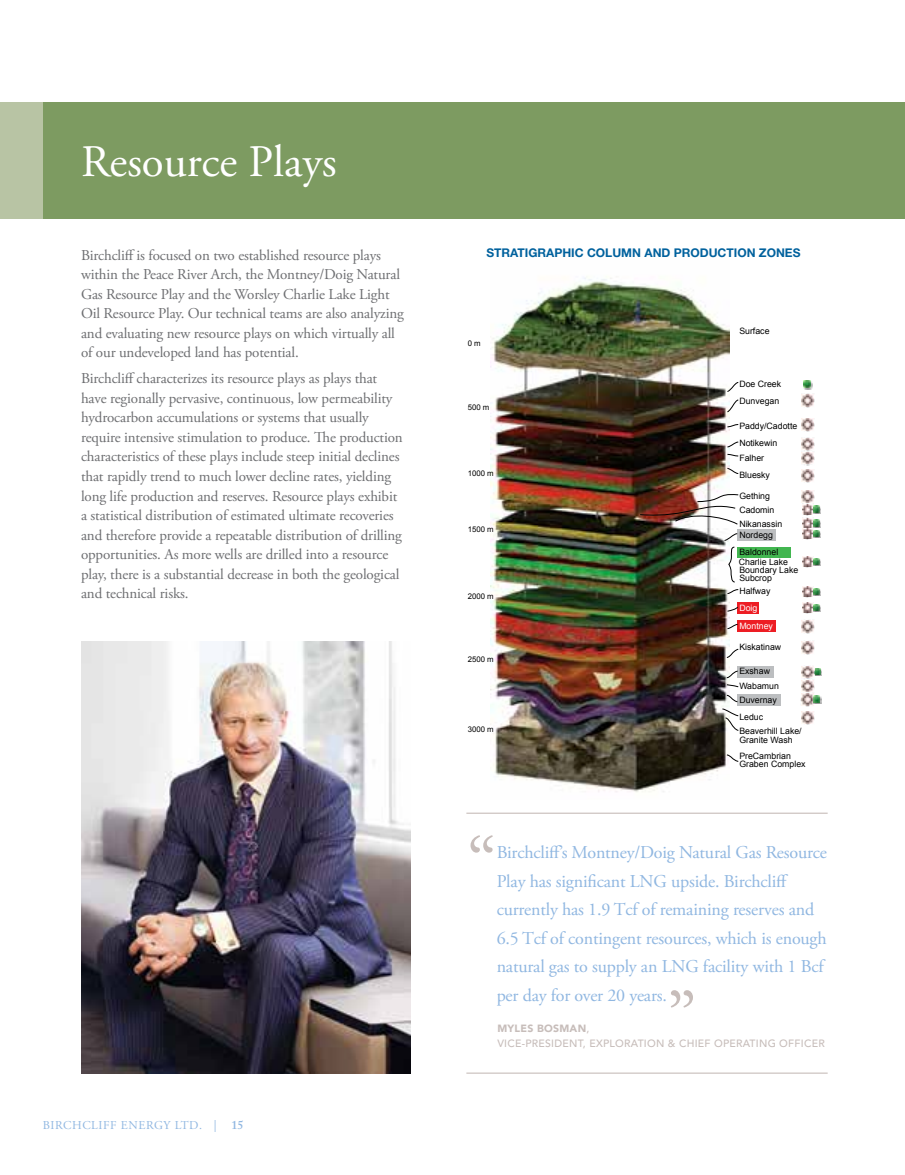
<style>
.page{position:relative;width:905px;height:1175px;background:#fff}
.page>*{position:absolute;margin:0;border:0;box-sizing:border-box;transform-origin:0 0}
.t1{font:75px "Adobe Garamond Pro";color:#c7bdba}
.t2{font:45px "Adobe Garamond Pro";color:#fff}
.t3{font:18px/28.5px "Adobe Garamond Pro";letter-spacing:-.01em;color:#90b7e1}
.t4{font:15px/19.5px "Adobe Garamond Pro";letter-spacing:-.01em;color:#6d6e71}
.t5{font:700 12px "Helvetica Neue LT Std";color:#00619d}
.t6{font:12px "Adobe Garamond Pro";letter-spacing:.05em;color:#90b7e1}
.t7{font:600 12px "Adobe Caslon Pro";color:#90b7e1}
.t8{font:500 10.5px "Avenir LT Std";letter-spacing:.025em;color:#c7bdba}
.t9{font:900 10.5px "Avenir";letter-spacing:.025em;color:#c7bdba}
.t10{font:8.7px/17.5px "Arial";color:#000}
.t11{font:8.7px/17.5px "Arial";color:#fff}
.t12{font:7.8px "Arial";color:#000}
.s1{font-family:"Avenir LT Std";font-weight:500}
</style>
<div class="page">
<img style="left:81px;top:641px;width:330px;height:432px">
<img style="left:490px;top:278px;width:239px;height:515px">
<svg style="left:801px;top:641px;width:13px;height:13px"></svg>
<img style="left:801px;top:418px;width:13px;height:14px">
<svg style="left:801px;top:419px;width:12px;height:11px"></svg>
<img style="left:807px;top:437px;width:7px;height:25px">
<img style="left:801px;top:469px;width:13px;height:14px">
<svg style="left:801px;top:438px;width:12px;height:43px"></svg>
<svg style="left:801px;top:490px;width:19px;height:50px"></svg>
<svg style="left:802px;top:556px;width:18px;height:12px"></svg>
<svg style="left:802px;top:586px;width:18px;height:27px"></svg>
<img style="left:801px;top:394px;width:13px;height:13px">
<svg style="left:801px;top:380px;width:12px;height:26px"></svg>
<svg style="left:801px;top:620px;width:13px;height:13px"></svg>
<img style="left:800px;top:699px;width:14px;height:7px">
<svg style="left:801px;top:711px;width:13px;height:13px"></svg>
<svg style="left:801px;top:666px;width:20px;height:39px"></svg>
<div style="left:737px;top:547px;width:54px;height:10px;background:#42b650"></div>
<div style="left:737px;top:620px;width:39px;height:12px;background:#ed1d24"></div>
<div style="left:737px;top:602px;width:22px;height:12px;background:#ed1d24"></div>
<div style="left:737px;top:666px;width:36px;height:12px;background:#bcbec0"></div>
<div style="left:737px;top:529px;width:39px;height:12px;background:#bcbec0"></div>
<div style="left:737px;top:694px;width:44px;height:12px;background:#bcbec0"></div>
<svg style="left:726px;top:754px;width:12px;height:8px"></svg>
<svg style="left:721px;top:708px;width:18px;height:23px"></svg>
<svg style="left:726px;top:694px;width:12px;height:8px"></svg>
<svg style="left:726px;top:684px;width:12px;height:3px"></svg>
<svg style="left:726px;top:670px;width:12px;height:8px"></svg>
<svg style="left:726px;top:648px;width:12px;height:10px"></svg>
<svg style="left:726px;top:624px;width:12px;height:5px"></svg>
<svg style="left:726px;top:606px;width:12px;height:6px"></svg>
<svg style="left:726px;top:589px;width:12px;height:5px"></svg>
<svg style="left:639px;top:493px;width:99px;height:32px"></svg>
<svg style="left:726px;top:468px;width:12px;height:6px"></svg>
<svg style="left:727px;top:454px;width:11px;height:2px"></svg>
<svg style="left:726px;top:441px;width:12px;height:6px"></svg>
<svg style="left:727px;top:424px;width:11px;height:3px"></svg>
<svg style="left:726px;top:399px;width:12px;height:13px"></svg>
<svg style="left:726px;top:382px;width:12px;height:10px"></svg>
<svg style="left:724px;top:533px;width:13px;height:49px"></svg>
<hr style="left:466px;top:1072px;width:361px;height:1px;background:#c7bdba">
<div style="left:43px;top:103px;width:861px;height:116px;background:#7d9b61"></div>
<div style="left:0;top:103px;width:43px;height:116px;background:#b8c4a4"></div>
<hr style="left:466px;top:812px;width:361px;height:1px;background:#c7bdba">
<h2 class="t2" style="left:81px;top:134px;width:257px">Resource Plays</h2>
<p class="t4" style="left:81px;top:246px;width:301px">Birchcliff is focused on two established resource plays</p>
<p class="t5" style="left:486px;top:246px;width:316px">STRATIGRAPHIC COLUMN AND PRODUCTION ZONES</p>
<p class="t4" style="left:81px;top:265px;width:324px">within the Peace River Arch, the Montney/Doig Natural Gas Resource Play and the Worsley Charlie Lake Light Oil Resource Play. Our technical teams are also analyzing and evaluating new resource plays on which virtually all of our undeveloped land has potential.</p>
<p class="t4" style="left:81px;top:369px;width:323px">Birchcliff characterizes its resource plays as plays that have regionally pervasive, continuous, low permeability hydrocarbon accumulations or systems that usually require intensive stimulation to produce. The production characteristics of these plays include steep initial declines that rapidly trend to much lower decline rates, yielding long life production and reserves. Resource plays exhibit a statistical distribution of estimated ultimate recoveries and therefore provide a repeatable distribution of drilling opportunities. As more wells are drilled into a resource play, there is a substantial decrease in both the geological and technical risks.</p>
<p class="t10" style="left:739px;top:322px;width:32px">Surface</p>
<p class="t12" style="left:467px;top:338px;width:14px">0 m</p>
<p class="t10" style="left:739px;top:375px;width:43px">Doe Creek<br>Dunvegan</p>
<p class="t10" style="left:739px;top:417px;width:59px">Paddy/Cadotte<br>Notikewin</p>
<p class="t10" style="left:739px;top:449px;width:32px">Falher<br>Bluesky</p>
<p class="t10" style="left:739px;top:489px;width:44px;line-height:14px">Gething<br>Cadomin<br>Nikanassin</p>
<p class="t10" style="left:739px;top:526px;width:35px">Nordegg</p>
<p class="t10" style="left:738px;top:553px;width:51px">Charlie Lake</p>
<p class="t10" style="left:739px;top:582px;width:33px">Halfway</p>
<p class="t11" style="left:739px;top:599px;width:35px">Doig<br>Montney</p>
<p class="t10" style="left:739px;top:638px;width:43px">Kiskatinaw</p>
<p class="t10" style="left:739px;top:662px;width:32px">Exshaw</p>
<p class="t10" style="left:739px;top:691px;width:39px">Duvernay</p>
<p class="t12" style="left:467px;top:402px;width:23px">500 m</p>
<p class="t12" style="left:467px;top:468px;width:27px">1000 m</p>
<p class="t12" style="left:467px;top:524px;width:27px">1500 m</p>
<p class="t10" style="left:739px;top:543px;width:60px">Baldonnel<br>Boundary Lake</p>
<p class="t10" style="left:739px;top:569px;width:34px">Subcrop</p>
<p class="t12" style="left:467px;top:591px;width:27px">2000 m</p>
<p class="t12" style="left:467px;top:654px;width:27px">2500 m</p>
<p class="t10" style="left:739px;top:676px;width:41px">Wabamun</p>
<p class="t10" style="left:739px;top:710px;width:64px;line-height:14px">Leduc<br>Beaverhill Lake/</p>
<p class="t10" style="left:739px;top:732px;width:55px;line-height:15.8px">Granite Wash<br>PreCambrian</p>
<p class="t10" style="left:739px;top:755px;width:68px">Graben Complex</p>
<p class="t12" style="left:467px;top:724px;width:27px">3000 m</p>
<h1 class="t1" style="left:466px;top:819px;width:32px">“</h1>
<p class="t3" style="left:496px;top:838px;width:332px">Birchcliff’s Montney/Doig Natural Gas Resource Play has significant LNG upside. Birchcliff currently has 1.9 Tcf of remaining reserves and 6.5 Tcf of contingent resources, which is enough natural gas to supply an LNG facility with 1 Bcf per day for over 20 years.</p>
<h1 class="t1" style="left:666px;top:973px;width:32px">”</h1>
<p class="t6" style="left:43px;top:1118px;width:175px">BIRCHCLIFF ENERGY LTD. |</p>
<p class="t7" style="left:231px;top:1118px;width:13px">15</p>
<p class="t9" style="left:497px;top:1019px;width:93px">MYLES BOSMAN<span class="s1">,</span></p>
<p class="t8" style="left:497px;top:1037px;width:329px">VICE-PRESIDENT, EXPLORATION &amp; CHIEF OPERATING OFFICER</p>
</div>
